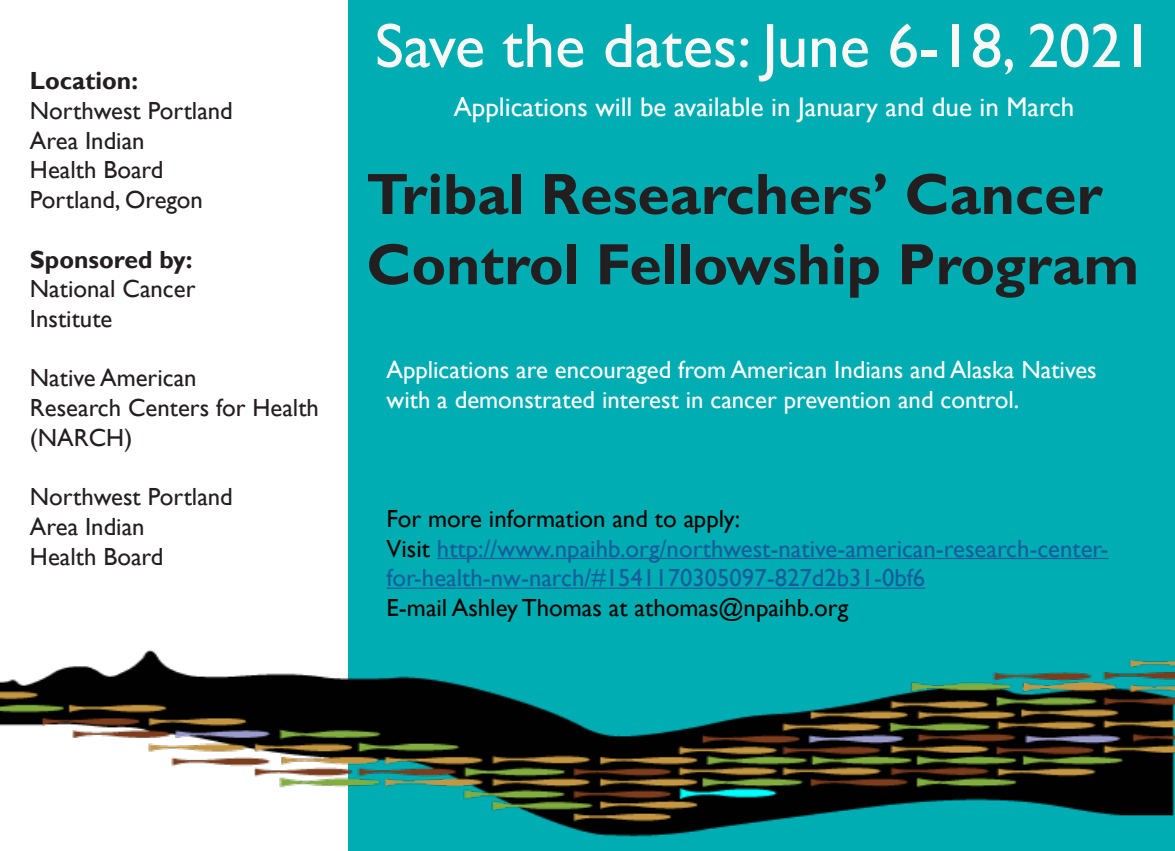
<style>
.page{position:relative;width:1175px;height:851px;background:#fff}
.page>*{position:absolute;margin:0;border:0;box-sizing:border-box;transform-origin:0 0}
.t1{font:63px "Gill Sans";color:#fbf7f5}
.t2{font:700 58.5px/70.2px "Gill Sans";color:#231f20}
.t3{font:27px "Gill Sans";color:#fff}
.t4{font:24.75px/29.7px "Gill Sans";color:#231f20}
.t5{font:24.75px/29.7px "Gill Sans";color:#175d9e}
.t6{font:24.75px/29.7px "Gill Sans";color:#fff}
.t7{font:24.75px "Gill Sans";color:#070402}
.t8{font:700 24.75px "Gill Sans";color:#231f20}
.s1{color:#070402}
</style>
<div class="page">
<div style="left:349px;top:0;width:825px;height:850px;background:#00adb3"></div>
<img style="left:0;top:633px;width:1174px;height:217px">
<hr style="left:437px;top:558px;width:671px;height:1px;background:#175d9e">
<hr style="left:386px;top:587px;width:539px;height:1px;background:#175d9e">
<p class="t8" style="left:30px;top:66px;width:110px">Location:</p>
<p class="t4" style="left:30px;top:96px;width:204px">Northwest Portland<br>Area Indian<br>Health Board</p>
<p class="t4" style="left:30px;top:185px;width:174px">Portland, Oregon</p>
<p class="t8" style="left:30px;top:244px;width:164px">Sponsored by:</p>
<p class="t4" style="left:30px;top:274px;width:167px">National Cancer<br>Institute</p>
<p class="t4" style="left:30px;top:363px;width:290px">Native American<br>Research Centers for Health (NARCH)</p>
<p class="t4" style="left:30px;top:482px;width:204px">Northwest Portland<br>Area Indian<br>Health Board</p>
<p class="t1" style="left:375px;top:9px;width:780px">Save the dates: June 6-18, 2021</p>
<p class="t3" style="left:454px;top:91px;width:622px">Applications will be available in January and due in March</p>
<p class="t2" style="left:366px;top:161px;width:774px">Tribal Researchers’ Cancer<br>Control Fellowship Program</p>
<p class="t6" style="left:386px;top:355px;width:711px">Applications are encouraged from American Indians and Alaska Natives with a demonstrated interest in cancer prevention and control.</p>
<p class="t5" style="left:386px;top:504px;width:723px"><span class="s1">For more information and to apply:<br>Visit</span> http://www.npaihb.org/northwest-native-american-research-center&shy;for-health-nw-narch/#1541170305097-827d2b31-0bf6</p>
<p class="t7" style="left:386px;top:593px;width:463px">E-mail Ashley Thomas at athomas@npaihb.org</p>
</div>
